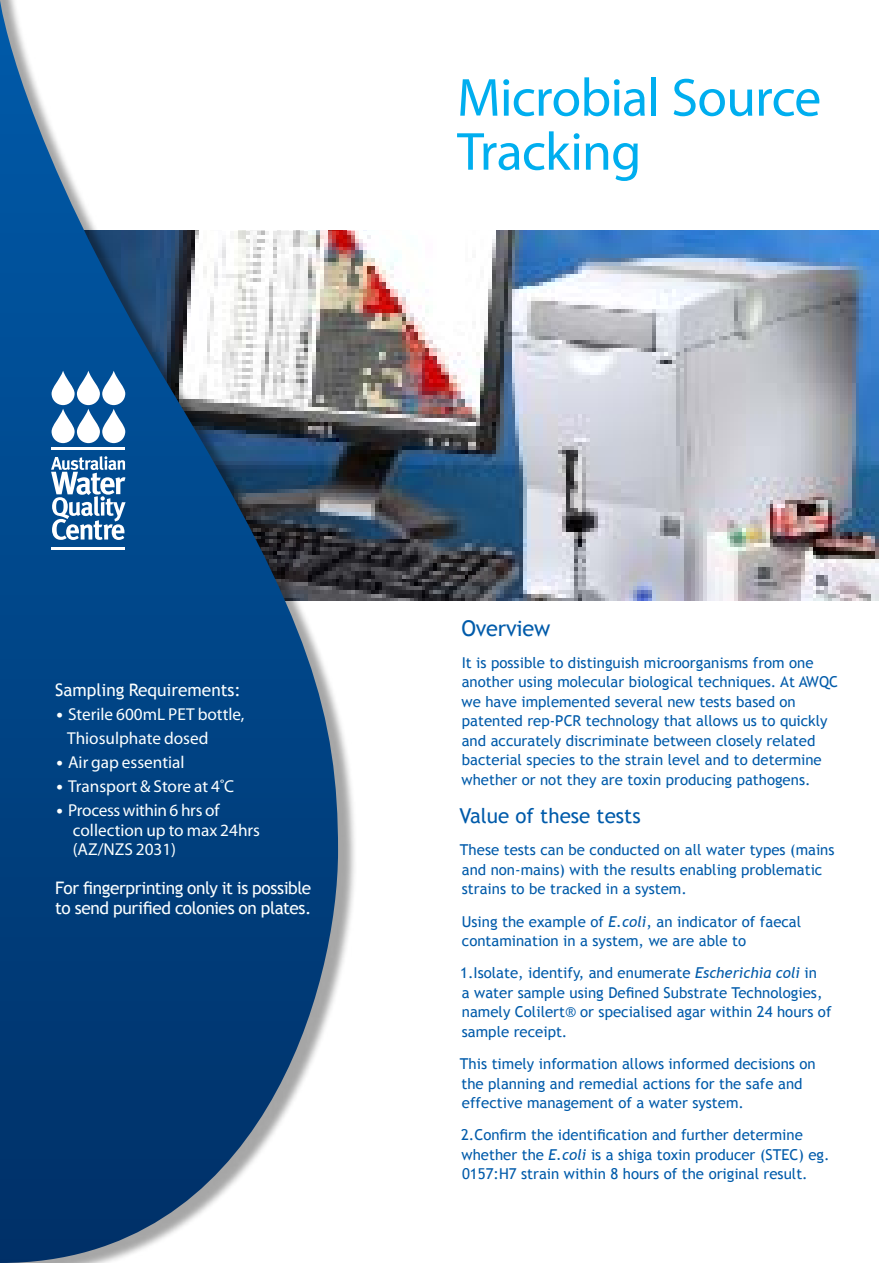
<style>
.page{position:relative;width:893px;height:1263px;background:#fff}
.page>*{position:absolute;margin:0;border:0;box-sizing:border-box;transform-origin:0 0}
.t1{font:54px/54px "Myriad Pro";letter-spacing:-.015em;color:#00aeef}
.t2{font:21.75px "Trebuchet MS";letter-spacing:-.01em;color:#005baa}
.t3{font:20.55px "Trebuchet MS";color:#005baa}
.t4{font:17.25px/19.5px "Myriad Pro";color:#fcffff}
.t5{font:17.25px/19.5px "Trebuchet MS";letter-spacing:-.02em;color:#fcffff}
.t6{font:17.25px "Trebuchet MS";color:#fcffff}
.t7{font:15px/19.5px "Trebuchet MS";color:#005baa}
.s1{font-family:"Trebuchet MS"}
.s2{font-style:italic}
</style>
<div class="page">
<img style="left:357px;top:231px;width:521px;height:370px">
<div style="left:0;top:0;width:357px;height:1263px;background:#000;opacity:.35"></div>
<svg style="left:0;top:0;width:338px;height:1263px"></svg>
<svg style="left:52px;top:371px;width:23px;height:34px"></svg>
<svg style="left:77px;top:371px;width:23px;height:34px"></svg>
<svg style="left:102px;top:371px;width:23px;height:34px"></svg>
<svg style="left:52px;top:409px;width:23px;height:34px"></svg>
<svg style="left:77px;top:409px;width:23px;height:34px"></svg>
<svg style="left:102px;top:409px;width:23px;height:34px"></svg>
<hr style="left:52px;top:448px;width:73px;height:2px;background:#fff">
<hr style="left:52px;top:547px;width:73px;height:2px;background:#fff">
<svg style="left:51px;top:456px;width:75px;height:84px"></svg>
<h1 class="t1" style="left:457px;top:70px;width:366px">Microbial Source<br>Tracking</h1>
<p class="t6" style="left:55px;top:680px;width:187px">Sampling Requirements:</p>
<p class="t4" style="left:67px;top:702px;width:179px;line-height:24px;text-indent:-12px"><span class="s1">•</span> Sterile 600mL PET bottle,<br>Thiosulphate dosed</p>
<p class="t4" style="left:55px;top:752px;width:131px"><span class="s1">•</span> Air gap essential</p>
<p class="t4" style="left:55px;top:776px;width:181px"><span class="s1">•</span> Transport &amp; Store at 4˚C</p>
<p class="t4" style="left:73px;top:800px;width:189px;text-indent:-18px"><span class="s1">•</span> Process within 6 hrs of collection up to max 24hrs (AZ/NZS 2031)</p>
<p class="t5" style="left:55px;top:879px;width:258px">For fingerprinting only it is possible to send purified colonies on plates.</p>
<h2 class="t2" style="left:461px;top:615px;width:91px">Overview</h2>
<p class="t7" style="left:461px;top:653px;width:378px">It is possible to distinguish microorganisms from one another using molecular biological techniques. At AWQC we have implemented several new tests based on patented rep-PCR technology that allows us to quickly and accurately discriminate between closely related bacterial species to the strain level and to determine whether or not they are toxin producing pathogens.</p>
<h3 class="t3" style="left:460px;top:804px;width:183px">Value of these tests</h3>
<p class="t7" style="left:460px;top:840px;width:376px">These tests can be conducted on all water types (mains and non-mains) with the results enabling problematic strains to be tracked in a system.</p>
<p class="t7" style="left:462px;top:912px;width:341px">Using the example of <span class="s2">E.coli</span>, an indicator of faecal contamination in a system, we are able to</p>
<p class="t7" style="left:460px;top:963px;width:373px">1.Isolate, identify, and enumerate <span class="s2">Escherichia coli</span> in<br>a water sample using Defined Substrate Technologies, namely Colilert® or specialised agar within 24 hours of sample receipt.</p>
<p class="t7" style="left:460px;top:1054px;width:357px">This timely information allows informed decisions on the planning and remedial actions for the safe and effective management of a water system.</p>
<p class="t7" style="left:461px;top:1125px;width:370px">2.Confirm the identification and further determine whether the <span class="s2">E.coli</span> is a shiga toxin producer (STEC) eg.<br>0157:H7 strain within 8 hours of the original result.</p>
</div>
